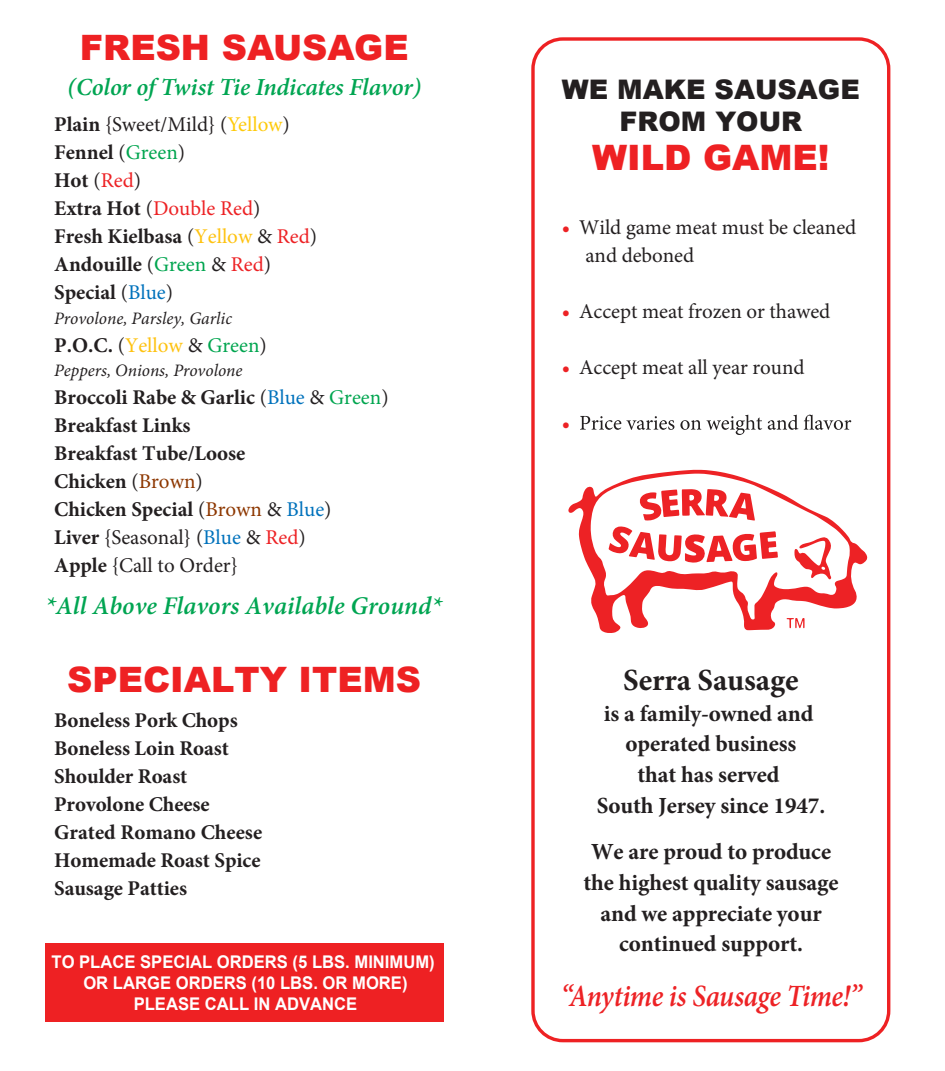
<style>
.page{position:relative;width:945px;height:1071px;background:#fff}
.page>*{position:absolute;margin:0;border:0;box-sizing:border-box;transform-origin:0 0}
.t1{font:900 35px "Arial";color:#ee2123}
.t2{font:italic 600 30.97px "Minion Pro";letter-spacing:-.015em;color:#ed2225;scale:.9 1}
.t3{font:700 30.8px "Minion Pro";letter-spacing:-.005em;color:#231f20}
.t4{font:900 26.95px/32.4px "Arial";color:#231f20;text-align:center}
.t5{font:italic 600 25.55px "Minion Pro";letter-spacing:.005em;color:#00a552}
.t6{font:italic 600 24.5px "Minion Pro";letter-spacing:-.005em;color:#00a552}
.t7{font:700 23.1px/30.8px "Minion Pro";letter-spacing:-.005em;color:#231f20;text-align:center}
.t8{font:700 21px/28px "Minion Pro";color:#231f20}
.t9{font:21px/28px "Minion Pro";letter-spacing:-.005em;color:#231f20}
.t10{font:700 21px "Minion Pro";color:#ed2225}
.t11{font:700 17.5px/21px "Arial";color:#fff;text-align:center;scale:.95 1}
.t12{font:italic 17.5px "Minion Pro";color:#231f20}
.s1{font-weight:400}
.s2{font-weight:400;color:#feca0a}
.s3{font-weight:400;color:#00a54f}
.s4{font-weight:400;color:#ed2225}
.s5{font-weight:400;color:#fec210}
.s6{font-weight:400;color:#0072bc}
.s7{font-weight:400;color:#8d3700}
.s8{font-weight:700;color:#ed2225}
</style>
<div class="page">
<svg style="left:580px;top:415px;width:271px;height:20px"></svg>
<div style="left:531px;top:37px;width:359px;height:1005px;border:3px solid #ee2123;border-radius:30px"></div>
<svg style="left:568px;top:470px;width:299px;height:163px"></svg>
<svg style="left:787px;top:618px;width:18px;height:10px"></svg>
<svg style="left:794px;top:537px;width:38px;height:43px"></svg>
<svg style="left:609px;top:489px;width:169px;height:74px"></svg>
<div style="left:45px;top:943px;width:398px;height:79px;background:#ee2123"></div>
<h1 class="t1" style="left:80px;top:22px;width:330px">FRESH SAUSAGE</h1>
<p class="t6" style="left:67px;top:70px;width:356px">(Color of Twist Tie Indicates Flavor)</p>
<p class="t8" style="left:54px;top:110px;width:265px">Plain <span class="s1">{Sweet/Mild} (</span><span class="s2">Yellow</span><span class="s1">)<br></span>Fennel <span class="s1">(</span><span class="s3">Green</span><span class="s1">)<br></span>Hot <span class="s1">(</span><span class="s4">Red</span><span class="s1">)<br></span>Extra Hot <span class="s1">(</span><span class="s4">Double Red</span><span class="s1">)<br></span>Fresh Kielbasa <span class="s1">(</span><span class="s5">Yellow</span> <span class="s1">&amp;</span> <span class="s4">Red</span><span class="s1">)<br></span>Andouille <span class="s1">(</span><span class="s3">Green</span> <span class="s1">&amp;</span> <span class="s4">Red</span><span class="s1">)<br></span>Special <span class="s1">(</span><span class="s6">Blue</span><span class="s1">)</span></p>
<p class="t12" style="left:54px;top:306px;width:179px">Provolone, Parsley, Garlic</p>
<p class="t8" style="left:54px;top:331px;width:214px">P.O.C. <span class="s1">(</span><span class="s5">Yellow</span> <span class="s1">&amp;</span> <span class="s3">Green</span><span class="s1">)</span></p>
<p class="t12" style="left:54px;top:359px;width:190px">Peppers, Onions, Provolone</p>
<p class="t8" style="left:54px;top:383px;width:336px">Broccoli Rabe &amp; Garlic <span class="s1">(</span><span class="s6">Blue</span> <span class="s1">&amp;</span> <span class="s3">Green</span><span class="s1">)<br></span>Breakfast Links<br>Breakfast Tube/Loose<br>Chicken <span class="s1">(</span><span class="s7">Brown</span><span class="s1">)<br></span>Chicken Special <span class="s1">(</span><span class="s7">Brown</span> <span class="s1">&amp;</span> <span class="s6">Blue</span><span class="s1">)<br></span>Liver <span class="s1">{Seasonal} (</span><span class="s6">Blue</span> <span class="s1">&amp;</span> <span class="s4">Red</span><span class="s1">)<br></span>Apple <span class="s1">{Call to Order}</span></p>
<p class="t5" style="left:45px;top:588px;width:398px">*All Above Flavors Available Ground*</p>
<h1 class="t1" style="left:67px;top:655px;width:355px">SPECIALTY ITEMS</h1>
<p class="t8" style="left:54px;top:706px;width:210px">Boneless Pork Chops<br>Boneless Loin Roast<br>Shoulder Roast<br>Provolone Cheese<br>Grated Romano Cheese<br>Homemade Roast Spice<br>Sausage Patties</p>
<p class="t11" style="left:52px;top:952px;width:405px">TO PLACE SPECIAL ORDERS (5 LBS. MINIMUM)<br>OR LARGE ORDERS (10 LBS. OR MORE)<br>PLEASE CALL IN ADVANCE</p>
<p class="t4" style="left:562px;top:72px;width:299px">WE MAKE SAUSAGE<br>FROM YOUR</p>
<h1 class="t1" style="left:592px;top:132px;width:239px">WILD GAME!</h1>
<p class="t9" style="left:585px;top:213px;width:272px;text-indent:-24px"><span class="s8">•</span> Wild game meat must be cleaned and deboned</p>
<p class="t9" style="left:562px;top:297px;width:270px"><span class="s8">•</span> Accept meat frozen or thawed</p>
<p class="t9" style="left:562px;top:353px;width:244px"><span class="s8">•</span> Accept meat all year round</p>
<p class="t10" style="left:562px;top:408px;width:10px">•</p>
<h3 class="t3" style="left:623px;top:658px;width:177px">Serra Sausage</h3>
<p class="t7" style="left:597px;top:697px;width:230px">is a family-owned and operated business<br>that has served<br>South Jersey since 1947.</p>
<p class="t7" style="left:583px;top:836px;width:257px">We are proud to produce the highest quality sausage and we appreciate your continued support.</p>
<h2 class="t2" style="left:561px;top:975px;width:336px">“Anytime is Sausage Time!”</h2>
</div>
